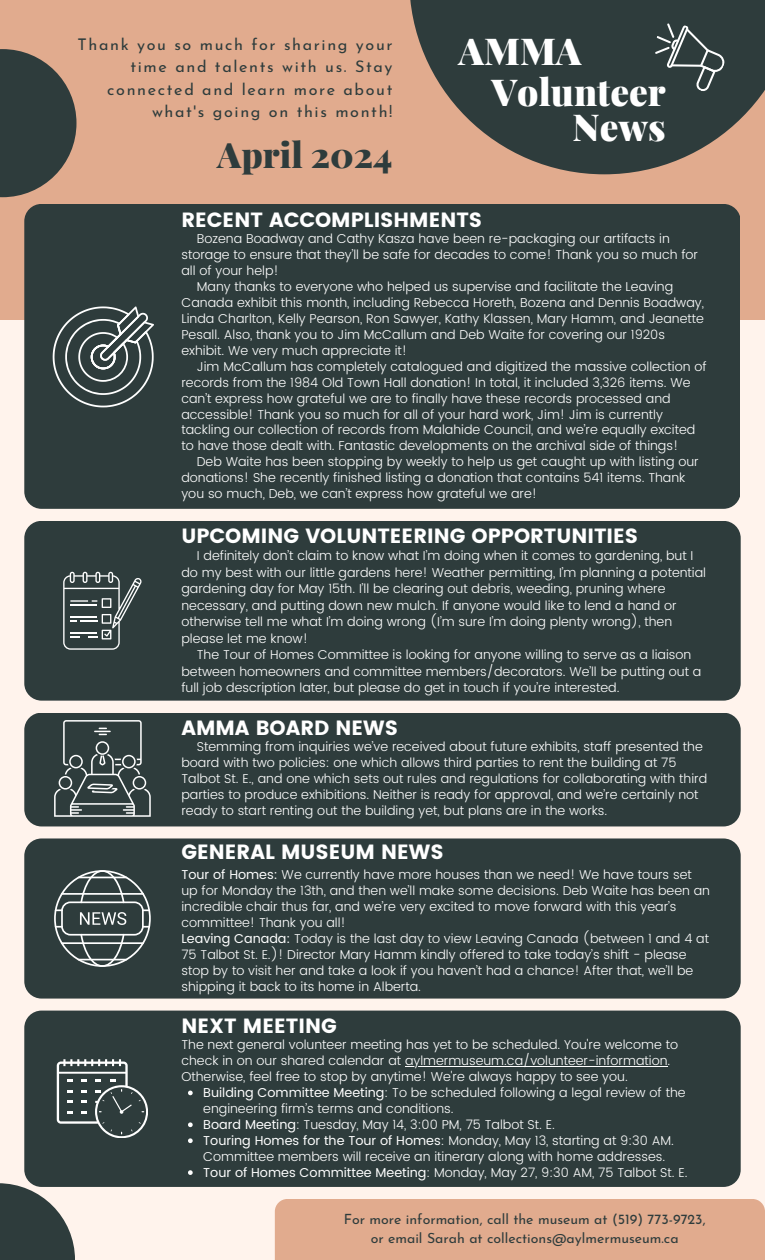
<style>
.page{position:relative;width:765px;height:1260px;background:#fff3ec}
.page>*{position:absolute;margin:0;border:0;box-sizing:border-box;transform-origin:0 0}
.t1{font:900 37.25px/35.4px "Playfair Display";color:#fff;text-align:right}
.t2{font:900 35.12px "Playfair Display";color:#2e3c3c}
.t3{font:20.5px "Poppins";color:#fff}
.t4{font:16.12px/22.5px "Josefin Sans";letter-spacing:.1em;color:#2e3c3c;text-align:right}
.t5{font:14.12px "Josefin Sans";color:#2e3c3c}
.t6{font:300 12.88px/16px "Poppins";color:#fff}
.s1{font-weight:400}
</style>
<div class="page">
<div style="left:0;top:0;width:765px;height:319px;background:#e1ab8e"></div>
<svg style="left:0;top:1183px;width:75px;height:77px;fill:#2e3c3c"></svg>
<div style="left:275px;top:1199px;width:490px;height:61px;background:#e1ab8e"></div>
<svg style="left:0;top:49px;width:77px;height:148px;fill:#2e3c3c"></svg>
<svg style="left:410px;top:0;width:355px;height:174px;fill:#2e3c3c"></svg>
<svg style="left:655px;top:23px;width:72px;height:70px;background:#485555"></svg>
<div style="left:24px;top:1011px;width:717px;height:176px;background:#2e3c3c;border-radius:17px"></div>
<svg style="left:57px;top:1059px;width:91px;height:79px"></svg>
<hr style="left:405px;top:1066px;width:263px;height:1px;background:#fff">
<svg style="left:188px;top:1091px;width:5px;height:4px"></svg>
<svg style="left:188px;top:1122px;width:5px;height:5px"></svg>
<svg style="left:188px;top:1138px;width:5px;height:5px"></svg>
<svg style="left:188px;top:1170px;width:5px;height:5px"></svg>
<div style="left:24px;top:838px;width:717px;height:161px;background:#2e3c3c;border-radius:17px"></div>
<svg style="left:54px;top:870px;width:97px;height:97px"></svg>
<div style="left:24px;top:713px;width:717px;height:113px;background:#2e3c3c;border-radius:17px"></div>
<svg style="left:54px;top:720px;width:97px;height:97px"></svg>
<div style="left:24px;top:521px;width:717px;height:180px;background:#2e3c3c;border-radius:17px"></div>
<svg style="left:63px;top:572px;width:79px;height:78px"></svg>
<div style="left:24px;top:204px;width:716px;height:305px;background:#2e3c3c;border-radius:17px"></div>
<svg style="left:53px;top:306px;width:101px;height:101px"></svg>
<p class="t4" style="left:78px;top:34px;width:317px">Thank you so much for sharing your time and talents with us. Stay connected and learn more about what's going on this month!</p>
<p class="t2" style="left:217px;top:130px;width:177px">April 2024</p>
<h1 class="t1" style="left:458px;top:32px;width:125px">AMMA</h1>
<p class="t1" style="left:492px;top:73px;width:176px">Volunteer<br>News</p>
<p class="t3" style="left:181px;top:208px;width:302px">RECENT ACCOMPLISHMENTS</p>
<p class="t6" style="left:181px;top:231px;width:518px;text-indent:15px">Bozena Boadway and Cathy Kasza have been re-packaging our artifacts in storage to ensure that they’ll be safe for decades to come! Thank you so much for all of your help!</p>
<p class="t6" style="left:181px;top:279px;width:524px;text-indent:15px">Many thanks to everyone who helped us supervise and facilitate the Leaving Canada exhibit this month, including Rebecca Horeth, Bozena and Dennis Boadway, Linda Charlton, Kelly Pearson, Ron Sawyer, Kathy Klassen, Mary Hamm, and Jeanette Pesall. Also, thank you to Jim McCallum and Deb Waite for covering our 1920s exhibit. We very much appreciate it!</p>
<p class="t6" style="left:181px;top:358px;width:527px;text-indent:15px">Jim McCallum has completely catalogued and digitized the massive collection of records from the 1984 Old Town Hall donation! In total, it included 3,326 items. We can’t express how grateful we are to finally have these records processed and accessible! Thank you so much for all of your hard work, Jim! Jim is currently tackling our collection of records from Malahide Council, and we’re equally excited to have those dealt with. Fantastic developments on the archival side of things!</p>
<h3 class="t6" style="left:181px;top:454px;width:519px;text-indent:15px">Deb Waite has been stopping by weekly to help us get caught up with listing our donations! She recently finished listing a donation that contains 541 items. Thank you so much, Deb, we can’t express how grateful we are!</h3>
<h3 class="t3" style="left:181px;top:523px;width:458px">UPCOMING VOLUNTEERING OPPORTUNITIES</h3>
<p class="t6" style="left:181px;top:547px;width:526px;line-height:16.5px;text-indent:15px">I definitely don’t claim to know what I’m doing when it comes to gardening, but I do my best with our little gardens here! Weather permitting, I’m planning a potential gardening day for May 15th. I’ll be clearing out debris, weeding, pruning where necessary, and putting down new mulch. If anyone would like to lend a hand or otherwise tell me what I’m doing wrong (I’m sure I’m doing plenty wrong), then please let me know!</p>
<p class="t6" style="left:181px;top:646px;width:521px;line-height:16.5px;text-indent:15px">The Tour of Homes Committee is looking for anyone willing to serve as a liaison between homeowners and committee members/decorators. We’ll be putting out a full job description later, but please do get in touch if you’re interested.</p>
<p class="t3" style="left:181px;top:716px;width:218px">AMMA BOARD NEWS</p>
<h3 class="t6" style="left:181px;top:738px;width:527px;text-indent:15px">Stemming from inquiries we’ve received about future exhibits, staff presented the board with two policies: one which allows third parties to rent the building at 75<br>Talbot St. E., and one which sets out rules and regulations for collaborating with third parties to produce exhibitions. Neither is ready for approval, and we’re certainly not ready to start renting out the building yet, but plans are in the works.</h3>
<p class="t3" style="left:181px;top:840px;width:264px">GENERAL MUSEUM NEWS</p>
<p class="t6" style="left:181px;top:867px;width:530px"><span class="s1">Tour of Homes:</span> We currently have more houses than we need! We have tours set up for Monday the 13th, and then we’ll make some decisions. Deb Waite has been an incredible chair thus far, and we’re very excited to move forward with this year’s committee! Thank you all!</p>
<h3 class="t6" style="left:181px;top:930px;width:529px"><span class="s1">Leaving Canada:</span> Today is the last day to view Leaving Canada (between 1 and 4 at 75 Talbot St. E.)! Director Mary Hamm kindly offered to take today’s shift - please stop by to visit her and take a look if you haven’t had a chance! After that, we’ll be shipping it back to its home in Alberta.</h3>
<p class="t3" style="left:181px;top:1014px;width:157px">NEXT MEETING</p>
<h2 class="t6" style="left:181px;top:1037px;width:498px">The next general volunteer meeting has yet to be scheduled. You're welcome to check in on our shared calendar at aylmermuseum.ca/volunteer-information.</h2>
<p class="t6" style="left:203px;top:1069px;width:484px;text-indent:-22px">Otherwise, feel free to stop by anytime! We're always happy to see you.<br><span class="s1">Building Committee Meeting</span>: To be scheduled following a legal review of the</p>
<h3 class="t6" style="left:203px;top:1101px;width:353px">engineering firm’s terms and conditions.<br><span class="s1">Board Meeting</span>: Tuesday, May 14, 3:00 PM, 75 Talbot St. E.</h3>
<p class="t6" style="left:203px;top:1133px;width:472px"><span class="s1">Touring Homes for the Tour of Homes</span>: Monday, May 13, starting at 9:30 AM.<br>Committee members will receive an itinerary along with home addresses.</p>
<p class="t6" style="left:203px;top:1164px;width:486px"><span class="s1">Tour of Homes Committee Meeting</span>: Monday, May 27, 9:30 AM, 75 Talbot St. E.</p>
<h4 class="t5" style="left:344px;top:1213px;width:363px">For more information, call the museum at (519) 773-9723,</h4>
<h2 class="t5" style="left:371px;top:1233px;width:309px">or email Sarah at collections@aylmermuseum.ca</h2>
</div>
